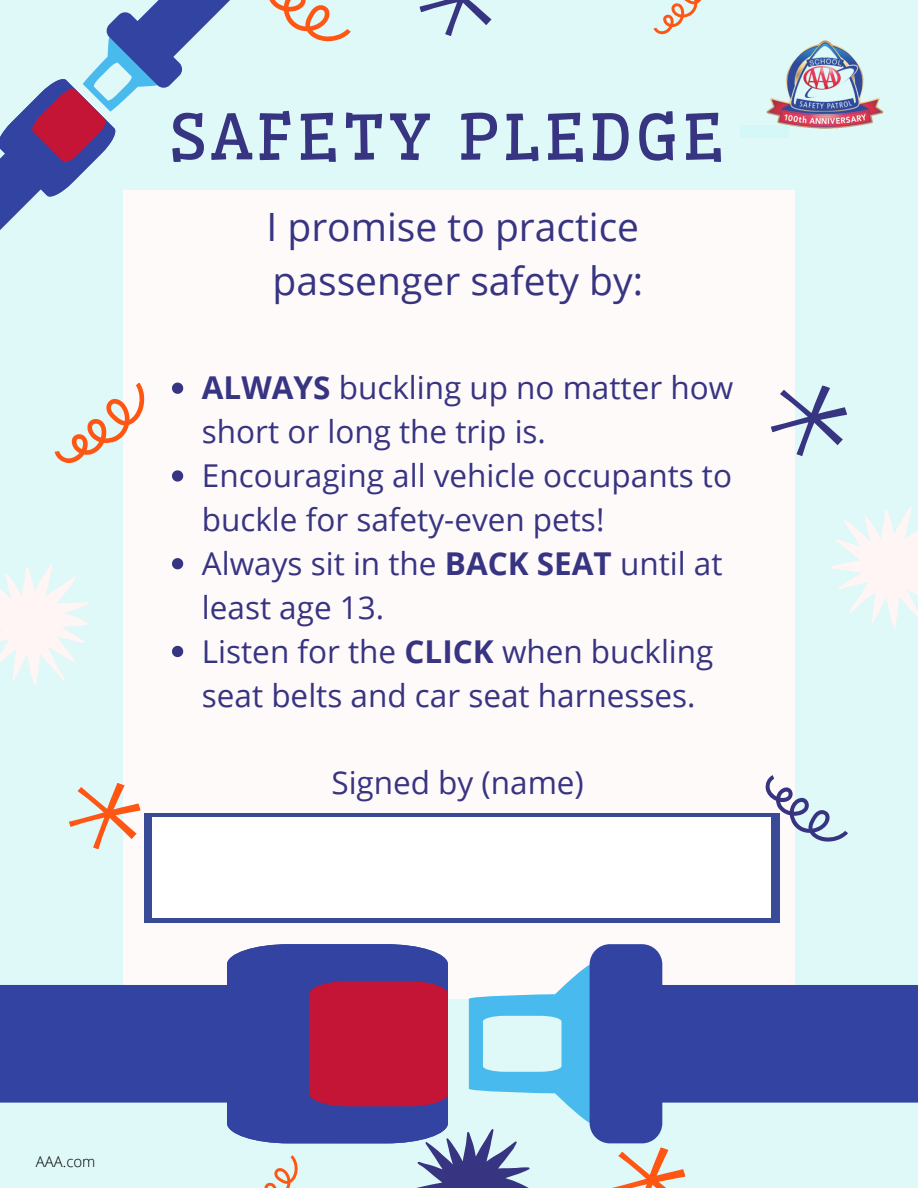
<style>
.page{position:relative;width:918px;height:1188px;background:#dff8f8}
.page>*{position:absolute;margin:0;border:0;box-sizing:border-box;transform-origin:0 0}
.t1{font:62.4px "Wellfleet";letter-spacing:.07em;color:#373482}
.t2{font:39px/54px "Open Sans";color:#373482}
.t3{font:31.5px/43.8px "Open Sans";color:#373482}
.t4{font:300 15px "Open Sans";color:#000}
.s1{font-weight:700}
</style>
<div class="page">
<div style="left:123px;top:190px;width:672px;height:809px;background:#fffafa"></div>
<svg style="left:54px;top:382px;width:91px;height:81px"></svg>
<svg style="left:765px;top:775px;width:83px;height:81px"></svg>
<svg style="left:653px;top:0;width:48px;height:35px"></svg>
<svg style="left:69px;top:783px;width:72px;height:66px"></svg>
<svg style="left:419px;top:0;width:73px;height:36px"></svg>
<svg style="left:771px;top:385px;width:76px;height:71px"></svg>
<svg style="left:612px;top:1177px;width:71px;height:11px"></svg>
<svg style="left:0;top:564px;width:88px;height:121px"></svg>
<svg style="left:831px;top:507px;width:87px;height:121px"></svg>
<svg style="left:0;top:0;width:351px;height:230px"></svg>
<svg style="left:538px;top:922px;width:149px;height:255px"></svg>
<div style="left:590px;top:944px;width:72px;height:199px;background:#3343a1;border-radius:20px"></div>
<div style="left:626px;top:985px;width:292px;height:118px;background:#3343a1"></div>
<div style="left:0;top:985px;width:239px;height:118px;background:#3343a1"></div>
<svg style="left:136px;top:843px;width:402px;height:345px"></svg>
<svg style="left:252px;top:922px;width:253px;height:248px"></svg>
<div style="left:144px;top:813px;width:635px;height:109px;background:#394b96"></div>
<svg style="left:172px;top:383px;width:11px;height:11px"></svg>
<svg style="left:172px;top:470px;width:11px;height:12px"></svg>
<svg style="left:172px;top:558px;width:11px;height:11px"></svg>
<svg style="left:172px;top:646px;width:11px;height:11px"></svg>
<div style="left:152px;top:818px;width:619px;height:100px;background:#fff"></div>
<img style="left:766px;top:40px;width:118px;height:98px">
<div style="left:740px;top:125px;width:48px;height:13px;background:#d4f8f8"></div>
<h1 class="t1" style="left:169px;top:98px;width:556px">SAFETY PLEDGE</h1>
<p class="t2" style="left:266px;top:199px;width:378px">I promise to practice passenger safety by:</p>
<p class="t3" style="left:202px;top:365px;width:533px"><span class="s1">ALWAYS</span> buckling up no matter how short or long the trip is.<br>Encouraging all vehicle occupants to buckle for safety-even pets!<br>Always sit in the <span class="s1">BACK SEAT</span> until at least age 13.<br>Listen for the <span class="s1">CLICK</span> when buckling seat belts and car seat harnesses.</p>
<p class="t3" style="left:331px;top:760px;width:254px">Signed by (name)</p>
<p class="t4" style="left:36px;top:1151px;width:61px">AAA.com</p>
</div>
